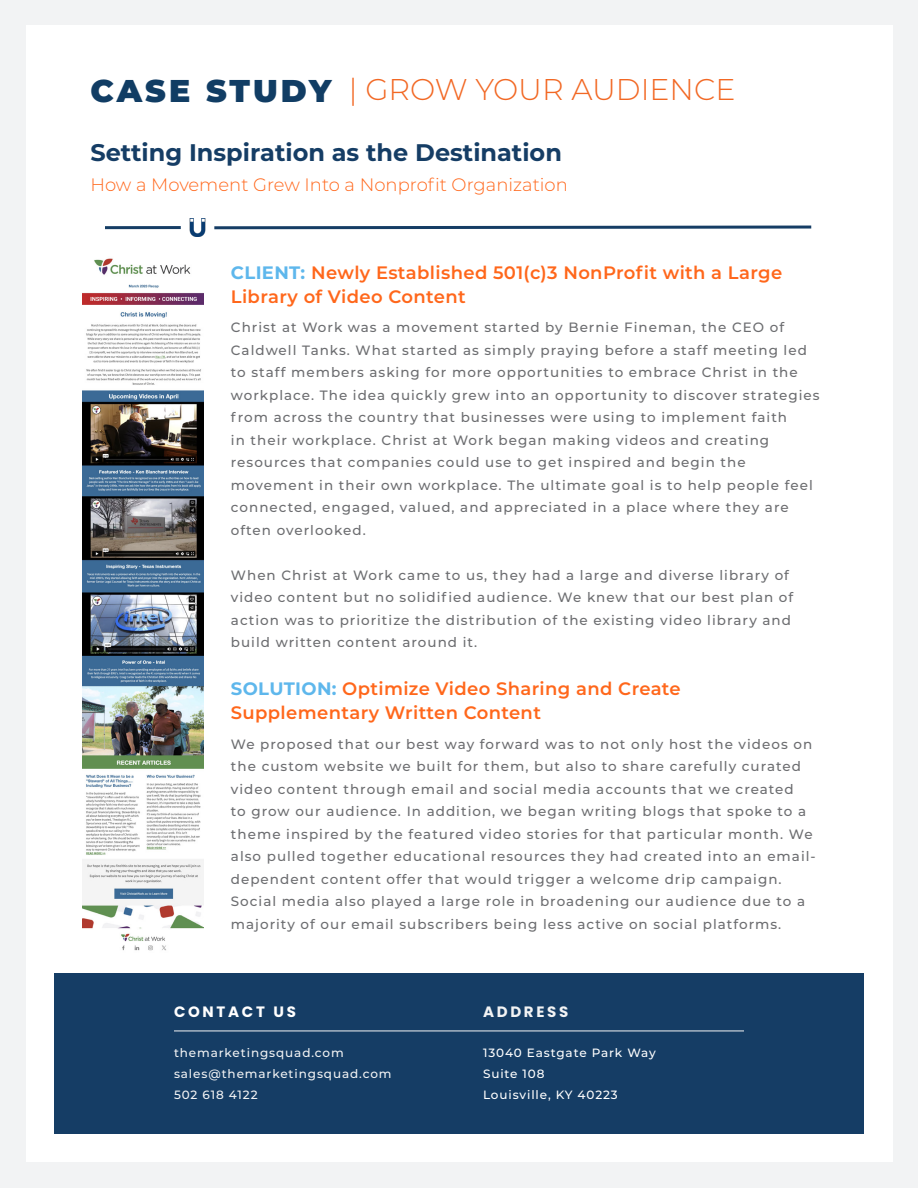
<style>
.page{position:relative;width:918px;height:1188px;background:#fff}
.page>*{position:absolute;margin:0;border:0;box-sizing:border-box;transform-origin:0 0}
.t1{font:900 31.5px "Montserrat";letter-spacing:.09em;color:#113d64}
.t2{font:300 30px "Montserrat";color:#f26824}
.t3{font:700 24px "Montserrat";color:#153d65}
.t4{font:600 18px/24px "Montserrat";letter-spacing:.02em;color:#ff671b}
.t5{font:300 18px "Montserrat";color:#ff671b}
.t6{font:700 15px "Poppins";letter-spacing:.18em;color:#fff}
.t7{font:700 15px "Poppins";letter-spacing:.18em;color:#f2f3f4}
.t8{font:500 13.5px/22.5px "Montserrat";letter-spacing:.075em;color:#6c6d70}
.t9{font:500 12px "Montserrat";letter-spacing:.075em;color:#f2f3f4}
.t10{font:500 12px "Montserrat";letter-spacing:.075em;color:#fff}
.s1{font-weight:700;color:#5eb7ec}
</style>
<div class="page">
<div style="left:0;top:0;width:918px;height:1188px;background:linear-gradient(to right,#f2f3f4,#f2f3f4)"></div>
<div style="left:26px;top:26px;width:866px;height:1136px;background:#fff"></div>
<div style="left:54px;top:974px;width:810px;height:160px;background:#153d65"></div>
<hr style="left:174px;top:1031px;width:570px;height:1px;background:#f2f3f4">
<hr style="left:105px;top:226px;width:76px;height:3px;background:#153d65">
<svg style="left:214px;top:225px;width:598px;height:5px"></svg>
<img style="left:189px;top:218px;width:17px;height:18px">
<img style="left:82px;top:258px;width:122px;height:693px">
<p class="t2" style="left:349px;top:69px;width:388px">| GROW YOUR AUDIENCE</p>
<p class="t3" style="left:90px;top:136px;width:473px">Setting Inspiration as the Destination</p>
<p class="t5" style="left:90px;top:173px;width:479px">How a Movement Grew Into a Nonprofit Organization</p>
<p class="t1" style="left:90px;top:67px;width:243px">CASE STUDY</p>
<p class="t4" style="left:231px;top:260px;width:553px"><span class="s1">CLIENT:</span> Newly Established 501(c)3 NonProfit with a Large<br>Library of Video Content</p>
<p class="t8" style="left:231px;top:316px;width:590px">Christ at Work was a movement started by Bernie Fineman, the CEO of Caldwell Tanks. What started as simply praying before a staff meeting led to staff members asking for more opportunities to embrace Christ in the workplace. The idea quickly grew into an opportunity to discover strategies from across the country that businesses were using to implement faith<br>in their workplace. Christ at Work began making videos and creating resources that companies could use to get inspired and begin the movement in their own workplace. The ultimate goal is to help people feel connected, engaged, valued, and appreciated in a place where they are often overlooked.</p>
<p class="t8" style="left:231px;top:563px;width:564px">When Christ at Work came to us, they had a large and diverse library of video content but no solidified audience. We knew that our best plan of action was to prioritize the distribution of the existing video library and build written content around it.</p>
<p class="t4" style="left:231px;top:676px;width:451px"><span class="s1">SOLUTION:</span> Optimize Video Sharing and Create<br>Supplementary Written Content</p>
<p class="t8" style="left:231px;top:732px;width:586px">We proposed that our best way forward was to not only host the videos on the custom website we built for them, but also to share carefully curated video content through email and social media accounts that we created<br>to grow our audience. In addition, we began writing blogs that spoke to a theme inspired by the featured video stories for that particular month. We also pulled together educational resources they had created into an email&shy;dependent content offer that would trigger a welcome drip campaign.<br>Social media also played a large role in broadening our audience due to a majority of our email subscribers being less active on social platforms.</p>
<p class="t6" style="left:174px;top:1003px;width:123px">CONTACT US</p>
<p class="t7" style="left:483px;top:1003px;width:87px">ADDRESS</p>
<p class="t9" style="left:174px;top:1044px;width:171px">themarketingsquad.com</p>
<p class="t9" style="left:174px;top:1065px;width:219px">sales@themarketingsquad.com</p>
<p class="t9" style="left:174px;top:1086px;width:85px">502 618 4122</p>
<p class="t10" style="left:483px;top:1044px;width:174px">13040 Eastgate Park Way</p>
<p class="t10" style="left:483px;top:1065px;width:63px">Suite 108</p>
<p class="t10" style="left:483px;top:1086px;width:136px">Louisville, KY 40223</p>
</div>
